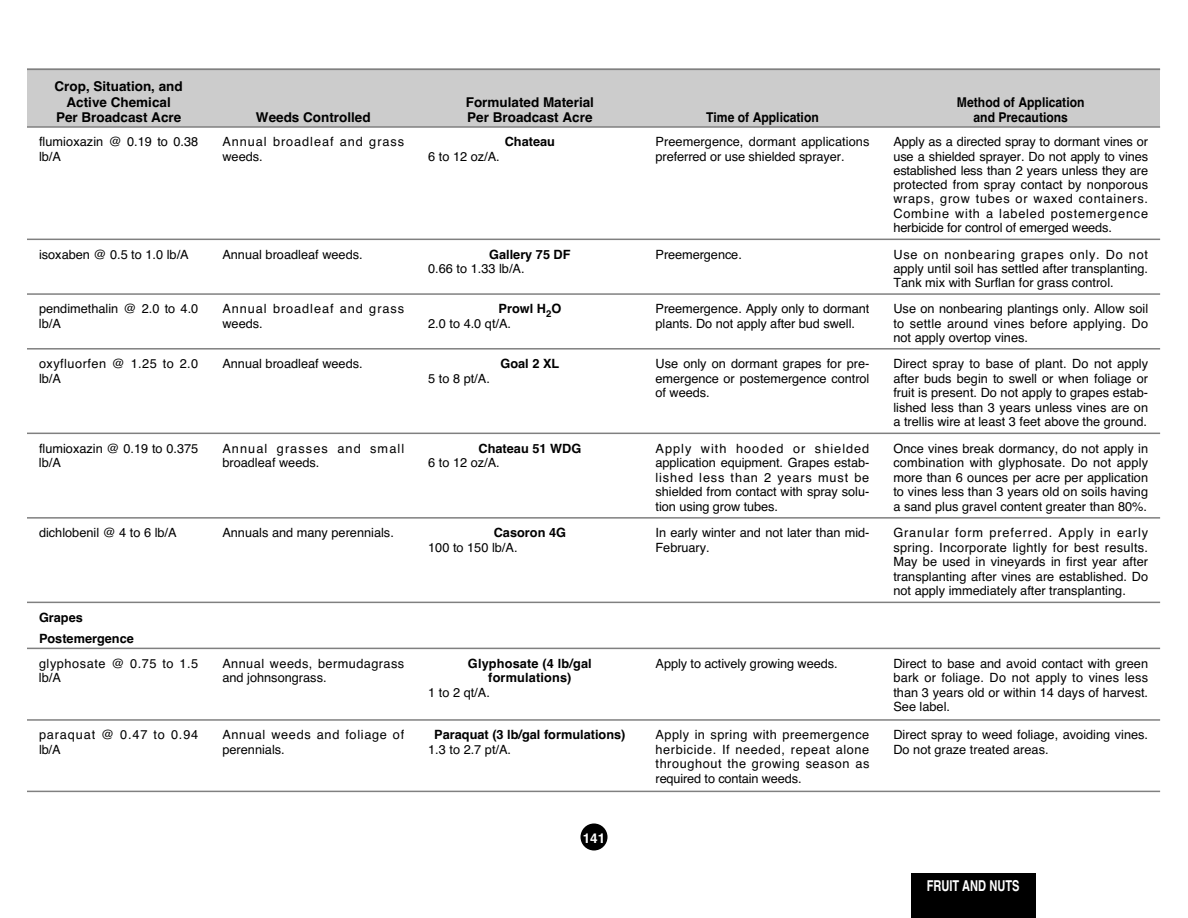
<style>
.page{position:relative;width:1188px;height:918px;background:#fff}
.page>*{position:absolute;margin:0;border:0;box-sizing:border-box;transform-origin:0 0}
.t1{font:700 condensed 15px "Helvetica";color:#fff;scale:.9 1}
.t2{font:700 13.5px/15.8px "Helvetica";color:#000;text-align:center}
.t3{font:700 13.5px/15.8px "Helvetica";color:#000;text-align:center;scale:.9 1}
.t4{font:700 13.5px "Helvetica";color:#fff}
.t5{font:12.75px/14.5px "Helvetica";color:#000;text-align:justify}
.t6{font:700 12.75px/21px "Helvetica";color:#000}
.t7{font:12.75px/14.2px "Helvetica";letter-spacing:.075em;color:#000}
.t8{font:12.75px/14.5px "Helvetica";letter-spacing:.035em;color:#000}
.t9{font:12.75px/14.5px "Helvetica";letter-spacing:.085em;color:#000}
.t10{font:12.75px/14.5px "Helvetica";letter-spacing:.05em;color:#000}
.t11{font:12.75px/14.5px "Helvetica";letter-spacing:.04em;color:#000}
.t12{font:12.75px/14.5px "Helvetica";letter-spacing:.045em;color:#000}
.t13{font:12.75px/14.5px "Helvetica";letter-spacing:.065em;color:#000}
.s1{font-weight:700}
</style>
<div class="page">
<div style="left:580px;top:824px;width:28px;height:26px;background:#000;border-radius:50%"></div>
<div style="left:27px;top:69px;width:183px;height:58px;background:#ccc"></div>
<div style="left:210px;top:69px;width:206px;height:58px;background:#ccc"></div>
<div style="left:416px;top:69px;width:228px;height:58px;background:#ccc"></div>
<div style="left:644px;top:69px;width:237px;height:58px;background:#ccc"></div>
<div style="left:881px;top:69px;width:279px;height:58px;background:#ccc"></div>
<hr style="left:27px;top:69px;width:1133px;height:1px;background:#808080">
<hr style="left:27px;top:126px;width:1133px;height:2px;background:#808080">
<hr style="left:27px;top:239px;width:1133px;height:1px;background:#808080">
<hr style="left:27px;top:293px;width:1133px;height:2px;background:#808080">
<hr style="left:27px;top:348px;width:1133px;height:2px;background:#808080">
<hr style="left:27px;top:433px;width:1133px;height:1px;background:#808080">
<hr style="left:27px;top:517px;width:1133px;height:2px;background:#808080">
<hr style="left:27px;top:602px;width:1133px;height:1px;background:#808080">
<hr style="left:27px;top:648px;width:1133px;height:1px;background:#808080">
<hr style="left:27px;top:719px;width:1133px;height:2px;background:#808080">
<hr style="left:27px;top:791px;width:1133px;height:1px;background:#808080">
<div style="left:911px;top:873px;width:124px;height:45px;background:#000"></div>
<p class="t2" style="left:55px;top:78px;width:130px">Crop, Situation, and<br>Active Chemical<br>Per Broadcast Acre</p>
<p class="t2" style="left:256px;top:110px;width:116px">Weeds Controlled</p>
<p class="t2" style="left:466px;top:94px;width:130px;text-align:left">Formulated Material<br>Per Broadcast Acre</p>
<p class="t5" style="left:39px;top:135px;width:161px">flumioxazin @ 0.19 to 0.38 lb/A</p>
<p class="t7" style="left:222px;top:135px;width:183px">Annual broadleaf and grass weeds.</p>
<p class="t6" style="left:505px;top:131px;width:52px">Chateau</p>
<p class="t5" style="left:428px;top:149px;width:73px">6 to 12 oz/A.</p>
<p class="t5" style="left:39px;top:247px;width:151px">isoxaben @ 0.5 to 1.0 lb/A</p>
<p class="t5" style="left:222px;top:247px;width:142px">Annual broadleaf weeds.</p>
<p class="t6" style="left:489px;top:244px;width:83px">Gallery 75 DF</p>
<p class="t5" style="left:428px;top:261px;width:98px">0.66 to 1.33 lb/A.</p>
<p class="t3" style="left:706px;top:110px;width:127px">Time of Application</p>
<p class="t3" style="left:957px;top:94px;width:143px">Method of Application and Precautions</p>
<p class="t5" style="left:656px;top:135px;width:215px">Preemergence, dormant applications preferred or use shielded sprayer.</p>
<p class="t5" style="left:893px;top:135px;width:256px">Apply as a directed spray to dormant vines or use a shielded sprayer. Do not apply to vines established less than 2 years unless they are protected from spray contact by nonporous wraps, grow tubes or waxed containers.<br>Combine with a labeled postemergence herbicide for control of emerged weeds.</p>
<p class="t5" style="left:656px;top:247px;width:88px">Preemergence.</p>
<p class="t5" style="left:893px;top:247px;width:256px">Use on nonbearing grapes only. Do not apply until soil has settled after transplanting.<br>Tank mix with Surflan for grass control.</p>
<p class="t5" style="left:39px;top:302px;width:161px">pendimethalin @ 2.0 to 4.0 lb/A</p>
<p class="t7" style="left:222px;top:302px;width:183px">Annual broadleaf and grass weeds.</p>
<p class="t5" style="left:428px;top:302px;width:135px;text-indent:70px"><span class="s1">Prowl H</span><sub>2</sub><span class="s1">O<br></span>2.0 to 4.0 qt/A.</p>
<p class="t5" style="left:656px;top:302px;width:215px">Preemergence. Apply only to dormant plants. Do not apply after bud swell.</p>
<p class="t5" style="left:893px;top:302px;width:256px">Use on nonbearing plantings only. Allow soil to settle around vines before applying. Do not apply overtop vines.</p>
<p class="t11" style="left:39px;top:356px;width:161px">oxyfluorfen @ 1.25 to 2.0 lb/A</p>
<p class="t5" style="left:222px;top:356px;width:142px">Annual broadleaf weeds.</p>
<p class="t6" style="left:500px;top:353px;width:60px">Goal 2 XL</p>
<p class="t5" style="left:656px;top:356px;width:215px">Use only on dormant grapes for pre&shy;emergence or postemergence control of weeds.</p>
<p class="t5" style="left:893px;top:356px;width:256px">Direct spray to base of plant. Do not apply after buds begin to swell or when foliage or fruit is present. Do not apply to grapes estab&shy;lished less than 3 years unless vines are on a trellis wire at least 3 feet above the ground.</p>
<p class="t5" style="left:428px;top:371px;width:63px">5 to 8 pt/A.</p>
<p class="t5" style="left:39px;top:441px;width:161px">flumioxazin @ 0.19 to 0.375 lb/A</p>
<p class="t9" style="left:222px;top:441px;width:183px">Annual grasses and small broadleaf weeds.</p>
<p class="t6" style="left:479px;top:438px;width:104px">Chateau 51 WDG</p>
<p class="t5" style="left:428px;top:456px;width:73px">6 to 12 oz/A.</p>
<p class="t5" style="left:39px;top:525px;width:139px">dichlobenil @ 4 to 6 lb/A</p>
<p class="t5" style="left:222px;top:525px;width:173px">Annuals and many perennials.</p>
<p class="t6" style="left:494px;top:522px;width:74px">Casoron 4G</p>
<p class="t5" style="left:428px;top:540px;width:91px">100 to 150 lb/A.</p>
<p class="t6" style="left:39px;top:607px;width:96px">Grapes<br>Postemergence</p>
<p class="t12" style="left:39px;top:656px;width:161px">glyphosate @ 0.75 to 1.5 lb/A</p>
<p class="t8" style="left:222px;top:656px;width:183px">Annual weeds, bermudagrass and johnsongrass.</p>
<p class="t6" style="left:468px;top:656px;width:125px;line-height:14.5px;text-align:center">Glyphosate (4 lb/gal formulations)</p>
<p class="t5" style="left:428px;top:685px;width:63px">1 to 2 qt/A.</p>
<p class="t13" style="left:39px;top:728px;width:161px">paraquat @ 0.47 to 0.94 lb/A</p>
<p class="t10" style="left:222px;top:728px;width:183px">Annual weeds and foliage of perennials.</p>
<p class="t6" style="left:434px;top:724px;width:193px">Paraquat (3 lb/gal formulations)</p>
<p class="t5" style="left:428px;top:742px;width:84px">1.3 to 2.7 pt/A.</p>
<p class="t4" style="left:583px;top:830px;width:24px">141</p>
<p class="t5" style="left:656px;top:441px;width:215px">Apply with hooded or shielded application equipment. Grapes estab&shy;lished less than 2 years must be shielded from contact with spray solu&shy;tion using grow tubes.</p>
<p class="t5" style="left:893px;top:441px;width:256px">Once vines break dormancy, do not apply in combination with glyphosate. Do not apply more than 6 ounces per acre per application to vines less than 3 years old on soils having a sand plus gravel content greater than 80%.</p>
<p class="t5" style="left:656px;top:525px;width:215px">In early winter and not later than mid-<br>February.</p>
<p class="t5" style="left:893px;top:525px;width:256px">Granular form preferred. Apply in early spring. Incorporate lightly for best results.<br>May be used in vineyards in first year after transplanting after vines are established. Do not apply immediately after transplanting.</p>
<p class="t5" style="left:656px;top:656px;width:184px">Apply to actively growing weeds.</p>
<p class="t5" style="left:893px;top:656px;width:256px">Direct to base and avoid contact with green bark or foliage. Do not apply to vines less than 3 years old or within 14 days of harvest.<br>See label.</p>
<p class="t5" style="left:656px;top:728px;width:215px">Apply in spring with preemergence herbicide. If needed, repeat alone throughout the growing season as required to contain weeds.</p>
<p class="t5" style="left:893px;top:728px;width:256px">Direct spray to weed foliage, avoiding vines.<br>Do not graze treated areas.</p>
<p class="t1" style="left:927px;top:880px;width:105px">FRUIT AND NUTS</p>
</div>
